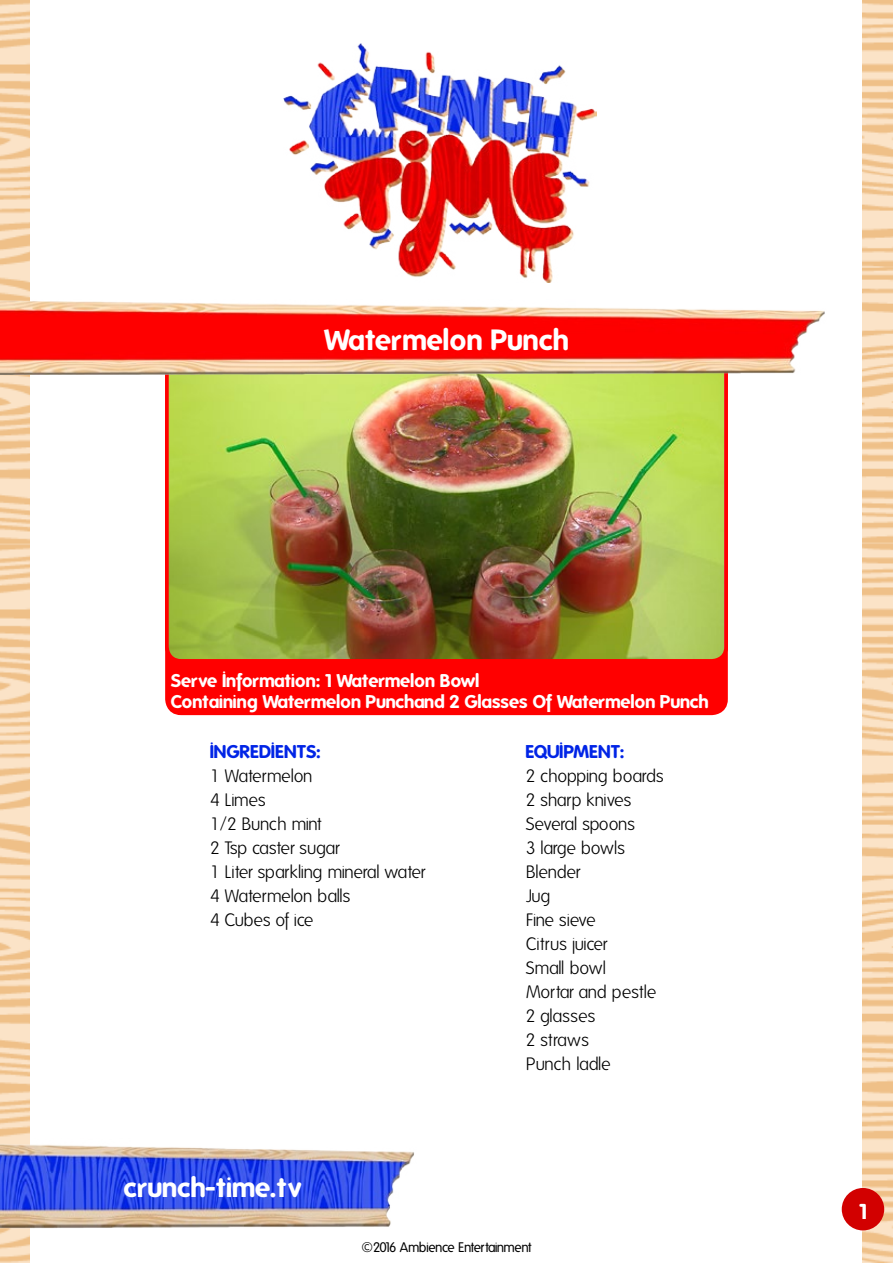
<style>
.page{position:relative;width:893px;height:1263px;background:#fff}
.page>*{position:absolute;margin:0;border:0;box-sizing:border-box;transform-origin:0 0}
.t1{font:700 28.5px "Folks";color:#fff}
.t2{font:700 27px "Folks";color:#fff}
.t3{font:700 21px "Folks";color:#fff}
.t4{font:300 18px "Folks";letter-spacing:-.035em;color:#000}
.t5{font:700 18px/21.6px "Folks";letter-spacing:-.01em;color:#fff}
.t6{font:700 18px "Folks";color:#0024e6}
.t7{font:700 18px "Folks";letter-spacing:-.03em;color:#0024e6}
.t8{font:13.5px "Folks";letter-spacing:-.045em;color:#000}
</style>
<div class="page">
<img style="left:0;top:1px;width:29px;height:1262px">
<img style="left:863px;top:0;width:30px;height:1262px">
<div style="left:165px;top:664px;width:563px;height:52px;background:#f00"></div>
<img style="left:0;top:1139px;width:414px;height:89px">
<img style="left:283px;top:43px;width:313px;height:239px">
<div style="left:842px;top:1188px;width:42px;height:42px;background:#d20000;border-radius:50%"></div>
<img style="left:165px;top:375px;width:563px;height:289px">
<img style="left:0;top:300px;width:893px;height:75px">
<p class="t1" style="left:324px;top:323px;width:246px">Watermelon Punch</p>
<p class="t5" style="left:171px;top:669px;width:539px">Serve Information: 1 Watermelon Bowl<br>Containing Watermelon Punchand 2 Glasses Of Watermelon Punch</p>
<p class="t6" style="left:210px;top:741px;width:112px">INGREDIENTS:</p>
<p class="t4" style="left:210px;top:766px;width:104px">1 Watermelon</p>
<p class="t4" style="left:210px;top:790px;width:57px">4 ½Limes</p>
<p class="t4" style="left:210px;top:814px;width:113px">1/2 Bunch mint</p>
<p class="t4" style="left:210px;top:838px;width:131px">2 Tsp caster sugar</p>
<p class="t4" style="left:210px;top:862px;width:217px">1 Liter sparkling mineral water</p>
<p class="t4" style="left:210px;top:886px;width:142px">4 Watermelon balls</p>
<p class="t4" style="left:210px;top:910px;width:105px">4 Cubes of ice</p>
<h2 class="t2" style="left:124px;top:1171px;width:179px">crunch-time.tv</h2>
<p class="t7" style="left:526px;top:741px;width:100px">EQUIPMENT:</p>
<p class="t4" style="left:526px;top:766px;width:140px">2 chopping boards</p>
<p class="t4" style="left:526px;top:790px;width:107px">2 sharp knives</p>
<p class="t4" style="left:526px;top:814px;width:111px">Several spoons</p>
<p class="t4" style="left:526px;top:838px;width:101px">3 large bowls</p>
<p class="t4" style="left:526px;top:862px;width:56px">Blender</p>
<p class="t4" style="left:526px;top:886px;width:26px">Jug</p>
<p class="t4" style="left:526px;top:910px;width:71px">Fine sieve</p>
<p class="t4" style="left:526px;top:934px;width:83px">Citrus juicer</p>
<p class="t4" style="left:526px;top:958px;width:82px">Small bowl</p>
<p class="t4" style="left:526px;top:982px;width:132px">Mortar and pestle</p>
<p class="t4" style="left:526px;top:1006px;width:71px">2 glasses</p>
<p class="t4" style="left:526px;top:1030px;width:65px">2 straws</p>
<p class="t4" style="left:526px;top:1054px;width:86px">Punch ladle</p>
<p class="t8" style="left:362px;top:1240px;width:171px">©2016 Ambience Entertainment</p>
<p class="t3" style="left:859px;top:1199px;width:10px">1</p>
</div>
